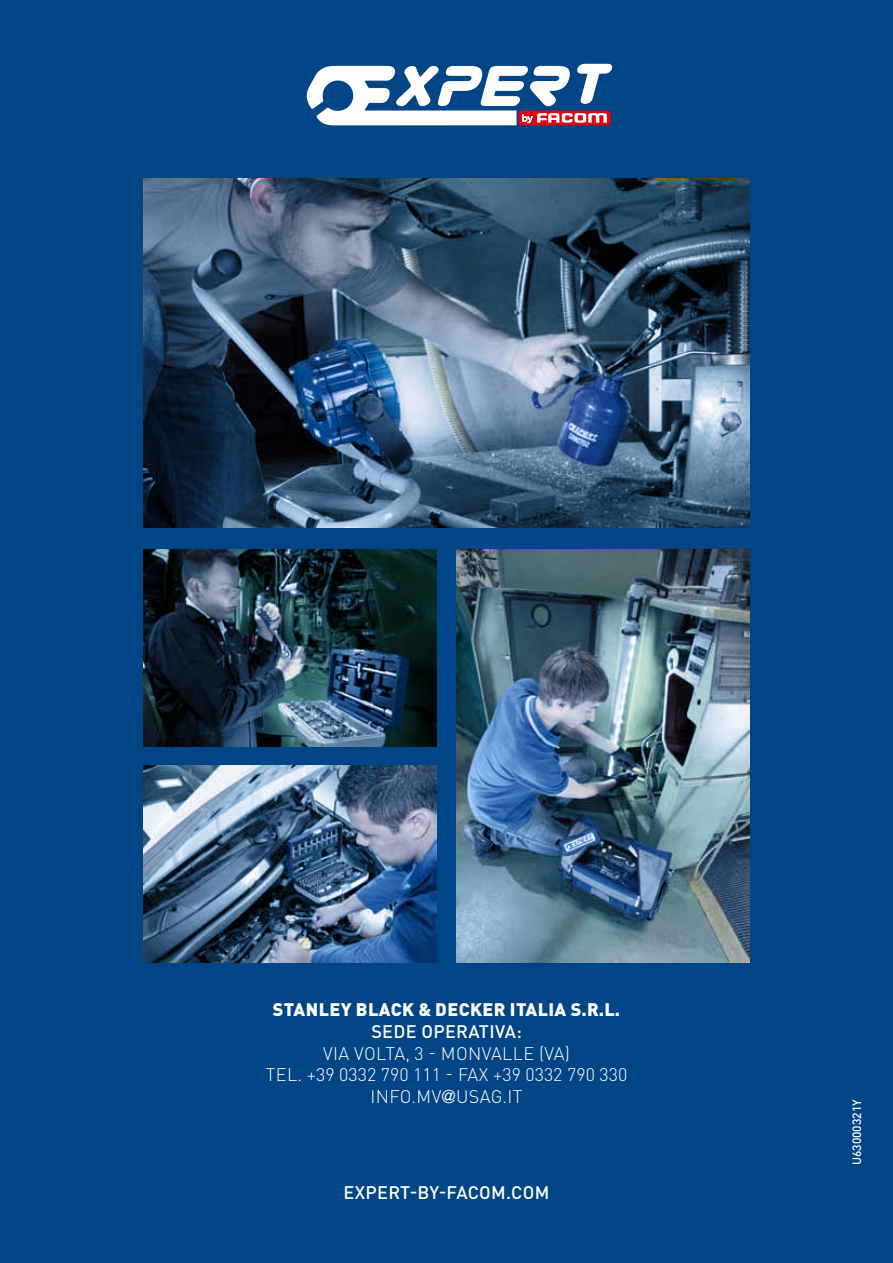
<style>
.page{position:relative;width:893px;height:1263px;background:#004687}
.page>*{position:absolute;margin:0;border:0;box-sizing:border-box;transform-origin:0 0}
.t1{font:300 18px "DIN Pro";letter-spacing:.02em;color:#fff}
.t2{font:300 18px "DIN Pro";color:#fff}
.t3{font:500 18px "DIN Pro";letter-spacing:.02em;color:#fff}
.t4{font:900 18px "DIN Pro";letter-spacing:.02em;color:#fff}
.t5{font:500 12px "DIN Pro";color:#fff}
.s1{font-family:"Helvetica"}
</style>
<div class="page">
<img style="left:144px;top:179px;width:605px;height:348px">
<img style="left:456px;top:549px;width:293px;height:413px">
<img style="left:144px;top:549px;width:293px;height:198px">
<img style="left:144px;top:765px;width:293px;height:197px">
<svg style="left:306px;top:64px;width:306px;height:61px"></svg>
<p class="t4" style="left:273px;top:994px;width:254px">STANLEY BLACK &amp; DECKER ITALIA</p>
<p class="t4" style="left:571px;top:994px;width:51px">S.R.L.</p>
<p class="t3" style="left:371px;top:1017px;width:63px">SEDE OPERAT</p>
<p class="t3" style="left:489px;top:1017px;width:34px">IVA:</p>
<p class="t1" style="left:323px;top:1039px;width:248px">VIA VOLTA, 3 - MONVALLE (VA)</p>
<p class="t2" style="left:266px;top:1061px;width:363px">TEL. +39 0332 790 111 - FAX +39 0332 790 330</p>
<p class="t1" style="left:370px;top:1082px;width:154px">INFO.MV<span class="s1">@</span>USAG.IT</p>
<p class="t3" style="left:344px;top:1178px;width:207px">EXPERT-BY-FACOM.COM</p>
<p class="t5" style="left:847px;top:1165px;width:67px;rotate:-90deg">U63000321Y</p>
</div>
